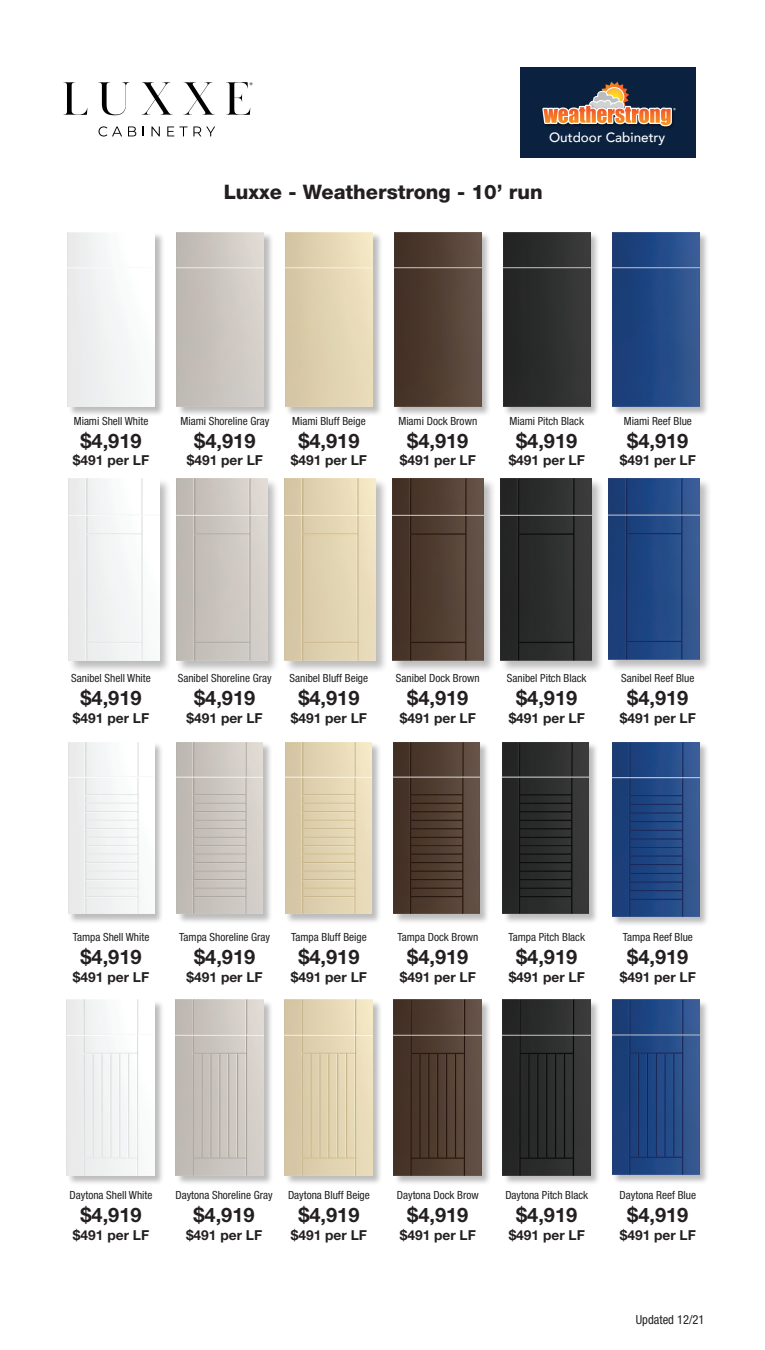
<style>
.page{position:relative;width:765px;height:1350px;background:#fff}
.page>*{position:absolute;margin:0;border:0;box-sizing:border-box;transform-origin:0 0}
.t1{font:700 20px "Helvetica Neue LT Std";color:#231f20}
.t2{font:800 20px "Helvetica Neue LT Std";color:#231f20}
.t3{font:700 13.75px "Helvetica Neue LT Std";color:#231f20}
.t4{font:500 13.5px "Avenir";color:#fff}
.t5{font:condensed 12.5px "Helvetica Neue LT Std";color:#231f20}
.t6{font:condensed 11.25px "Helvetica Neue LT Std";color:#231f20}
</style>
<div class="page">
<div style="left:285px;top:232px;width:98px;height:185px;background:#231f20;opacity:.3"></div>
<img style="left:285px;top:232px;width:87px;height:174px">
<div style="left:394px;top:232px;width:98px;height:185px;background:#231f20;opacity:.3"></div>
<img style="left:394px;top:232px;width:87px;height:174px">
<div style="left:503px;top:232px;width:98px;height:185px;background:#231f20;opacity:.3"></div>
<img style="left:503px;top:232px;width:87px;height:174px">
<div style="left:612px;top:232px;width:98px;height:185px;background:#231f20;opacity:.3"></div>
<img style="left:612px;top:232px;width:87px;height:175px">
<div style="left:176px;top:232px;width:98px;height:185px;background:#231f20;opacity:.3"></div>
<img style="left:176px;top:232px;width:88px;height:174px">
<div style="left:67px;top:232px;width:98px;height:185px;background:#231f20;opacity:.3"></div>
<img style="left:68px;top:232px;width:87px;height:174px">
<div style="left:284px;top:1000px;width:99px;height:186px;background:#231f20;opacity:.3"></div>
<img style="left:285px;top:1000px;width:87px;height:175px">
<div style="left:394px;top:1000px;width:98px;height:186px;background:#231f20;opacity:.3"></div>
<img style="left:394px;top:1000px;width:87px;height:175px">
<div style="left:503px;top:1000px;width:98px;height:186px;background:#231f20;opacity:.3"></div>
<img style="left:503px;top:1000px;width:87px;height:175px">
<div style="left:175px;top:1000px;width:98px;height:186px;background:#231f20;opacity:.3"></div>
<img style="left:175px;top:1000px;width:88px;height:175px">
<div style="left:66px;top:1000px;width:98px;height:186px;background:#231f20;opacity:.3"></div>
<img style="left:66px;top:1000px;width:88px;height:175px">
<div style="left:612px;top:1000px;width:98px;height:185px;background:#231f20;opacity:.3"></div>
<img style="left:612px;top:1000px;width:87px;height:174px">
<div style="left:285px;top:742px;width:96px;height:182px;background:#231f20;opacity:.3"></div>
<img style="left:285px;top:742px;width:86px;height:172px">
<div style="left:394px;top:742px;width:96px;height:182px;background:#231f20;opacity:.3"></div>
<img style="left:394px;top:742px;width:86px;height:172px">
<div style="left:502px;top:742px;width:97px;height:182px;background:#231f20;opacity:.3"></div>
<img style="left:503px;top:742px;width:85px;height:172px">
<div style="left:612px;top:742px;width:98px;height:185px;background:#231f20;opacity:.3"></div>
<img style="left:612px;top:742px;width:87px;height:175px">
<div style="left:177px;top:742px;width:96px;height:182px;background:#231f20;opacity:.3"></div>
<img style="left:177px;top:742px;width:86px;height:172px">
<div style="left:68px;top:742px;width:96px;height:182px;background:#231f20;opacity:.3"></div>
<img style="left:68px;top:742px;width:86px;height:172px">
<div style="left:283px;top:478px;width:105px;height:195px;background:#231f20;opacity:.3"></div>
<img style="left:284px;top:478px;width:91px;height:182px">
<div style="left:392px;top:478px;width:104px;height:195px;background:#231f20;opacity:.3"></div>
<img style="left:392px;top:478px;width:91px;height:182px">
<div style="left:500px;top:478px;width:104px;height:195px;background:#231f20;opacity:.3"></div>
<img style="left:500px;top:478px;width:91px;height:182px">
<div style="left:608px;top:478px;width:104px;height:194px;background:#231f20;opacity:.3"></div>
<img style="left:609px;top:478px;width:90px;height:182px">
<div style="left:175px;top:478px;width:105px;height:195px;background:#231f20;opacity:.3"></div>
<img style="left:176px;top:478px;width:91px;height:182px">
<div style="left:67px;top:478px;width:105px;height:195px;background:#231f20;opacity:.3"></div>
<img style="left:68px;top:478px;width:91px;height:182px">
<div style="left:520px;top:67px;width:176px;height:91px;background:#0a213f"></div>
<img style="left:661px;top:126px;width:11px;height:2px">
<svg style="left:542px;top:82px;width:134px;height:44px"></svg>
<svg style="left:63px;top:82px;width:24px;height:33px"></svg>
<svg style="left:98px;top:82px;width:32px;height:33px"></svg>
<svg style="left:141px;top:82px;width:32px;height:33px"></svg>
<svg style="left:183px;top:82px;width:32px;height:33px"></svg>
<svg style="left:99px;top:126px;width:23px;height:11px"></svg>
<svg style="left:128px;top:126px;width:8px;height:10px"></svg>
<svg style="left:152px;top:126px;width:8px;height:10px"></svg>
<svg style="left:167px;top:126px;width:48px;height:10px"></svg>
<svg style="left:226px;top:82px;width:27px;height:33px"></svg>
<p class="t4" style="left:549px;top:125px;width:118px">Outdoor Cabinetry</p>
<h1 class="t2" style="left:224px;top:180px;width:320px">Luxxe - Weatherstrong - 10’ run</h1>
<p class="t6" style="left:74px;top:414px;width:76px">Miami Shell White</p>
<h1 class="t1" style="left:80px;top:428px;width:63px">$4,919</h1>
<p class="t3" style="left:73px;top:452px;width:78px">$491 per LF</p>
<p class="t6" style="left:180px;top:414px;width:90px">Miami Shoreline Gray</p>
<h1 class="t1" style="left:194px;top:428px;width:63px">$4,919</h1>
<p class="t3" style="left:187px;top:452px;width:78px">$491 per LF</p>
<p class="t6" style="left:292px;top:414px;width:75px">Miami Bluff Beige</p>
<h1 class="t1" style="left:298px;top:428px;width:63px">$4,919</h1>
<p class="t3" style="left:291px;top:452px;width:78px">$491 per LF</p>
<p class="t6" style="left:398px;top:414px;width:80px">Miami Dock Brown</p>
<h1 class="t1" style="left:407px;top:428px;width:63px">$4,919</h1>
<p class="t3" style="left:400px;top:452px;width:78px">$491 per LF</p>
<p class="t6" style="left:509px;top:414px;width:76px">Miami Pitch Black</p>
<h1 class="t1" style="left:516px;top:428px;width:63px">$4,919</h1>
<p class="t3" style="left:509px;top:452px;width:78px">$491 per LF</p>
<p class="t6" style="left:624px;top:414px;width:70px">Miami Reef Blue</p>
<h1 class="t1" style="left:627px;top:428px;width:63px">$4,919</h1>
<p class="t3" style="left:620px;top:452px;width:78px">$491 per LF</p>
<p class="t6" style="left:71px;top:672px;width:81px">Sanibel Shell White</p>
<h1 class="t1" style="left:80px;top:686px;width:63px">$4,919</h1>
<p class="t3" style="left:73px;top:709px;width:78px">$491 per LF</p>
<p class="t6" style="left:178px;top:672px;width:95px">Sanibel Shoreline Gray</p>
<h1 class="t1" style="left:194px;top:686px;width:63px">$4,919</h1>
<p class="t3" style="left:187px;top:709px;width:78px">$491 per LF</p>
<p class="t6" style="left:290px;top:672px;width:80px">Sanibel Bluff Beige</p>
<h1 class="t1" style="left:298px;top:686px;width:63px">$4,919</h1>
<p class="t3" style="left:291px;top:709px;width:78px">$491 per LF</p>
<p class="t6" style="left:396px;top:672px;width:85px">Sanibel Dock Brown</p>
<h1 class="t1" style="left:407px;top:686px;width:63px">$4,919</h1>
<p class="t3" style="left:400px;top:709px;width:78px">$491 per LF</p>
<p class="t6" style="left:507px;top:672px;width:81px">Sanibel Pitch Black</p>
<h1 class="t1" style="left:516px;top:686px;width:63px">$4,919</h1>
<p class="t3" style="left:509px;top:709px;width:78px">$491 per LF</p>
<p class="t6" style="left:621px;top:672px;width:75px">Sanibel Reef Blue</p>
<h1 class="t1" style="left:627px;top:686px;width:63px">$4,919</h1>
<p class="t3" style="left:620px;top:709px;width:78px">$491 per LF</p>
<p class="t6" style="left:73px;top:931px;width:78px">Tampa Shell White</p>
<h1 class="t1" style="left:80px;top:945px;width:63px">$4,919</h1>
<p class="t3" style="left:73px;top:969px;width:78px">$491 per LF</p>
<p class="t6" style="left:179px;top:931px;width:92px">Tampa Shoreline Gray</p>
<h1 class="t1" style="left:194px;top:945px;width:63px">$4,919</h1>
<p class="t3" style="left:187px;top:969px;width:78px">$491 per LF</p>
<p class="t6" style="left:291px;top:931px;width:77px">Tampa Bluff Beige</p>
<h1 class="t1" style="left:298px;top:945px;width:63px">$4,919</h1>
<p class="t3" style="left:291px;top:969px;width:78px">$491 per LF</p>
<p class="t6" style="left:397px;top:931px;width:82px">Tampa Dock Brown</p>
<h1 class="t1" style="left:407px;top:945px;width:63px">$4,919</h1>
<p class="t3" style="left:400px;top:969px;width:78px">$491 per LF</p>
<p class="t6" style="left:508px;top:931px;width:78px">Tampa Pitch Black</p>
<h1 class="t1" style="left:516px;top:945px;width:63px">$4,919</h1>
<p class="t3" style="left:509px;top:969px;width:78px">$491 per LF</p>
<p class="t6" style="left:623px;top:931px;width:72px">Tampa Reef Blue</p>
<h1 class="t1" style="left:627px;top:945px;width:63px">$4,919</h1>
<p class="t3" style="left:620px;top:969px;width:78px">$491 per LF</p>
<p class="t6" style="left:70px;top:1189px;width:84px">Daytona Shell White</p>
<h1 class="t1" style="left:80px;top:1203px;width:63px">$4,919</h1>
<p class="t3" style="left:73px;top:1226px;width:78px">$491 per LF</p>
<p class="t6" style="left:175px;top:1189px;width:99px">Daytona Shoreline Gray</p>
<h1 class="t1" style="left:194px;top:1203px;width:63px">$4,919</h1>
<p class="t3" style="left:186px;top:1226px;width:78px">$491 per LF</p>
<p class="t6" style="left:288px;top:1189px;width:83px">Daytona Bluff Beige</p>
<h1 class="t1" style="left:298px;top:1203px;width:63px">$4,919</h1>
<p class="t3" style="left:291px;top:1226px;width:78px">$491 per LF</p>
<p class="t6" style="left:397px;top:1189px;width:83px">Daytona Dock Brow</p>
<h1 class="t1" style="left:407px;top:1203px;width:63px">$4,919</h1>
<p class="t3" style="left:400px;top:1226px;width:78px">$491 per LF</p>
<p class="t6" style="left:505px;top:1189px;width:84px">Daytona Pitch Black</p>
<h1 class="t1" style="left:516px;top:1203px;width:63px">$4,919</h1>
<p class="t3" style="left:509px;top:1226px;width:78px">$491 per LF</p>
<p class="t6" style="left:620px;top:1189px;width:78px">Daytona Reef Blue</p>
<h1 class="t1" style="left:627px;top:1203px;width:63px">$4,919</h1>
<p class="t3" style="left:620px;top:1226px;width:78px">$491 per LF</p>
<p class="t5" style="left:636px;top:1312px;width:70px">Updated 12/21</p>
</div>
